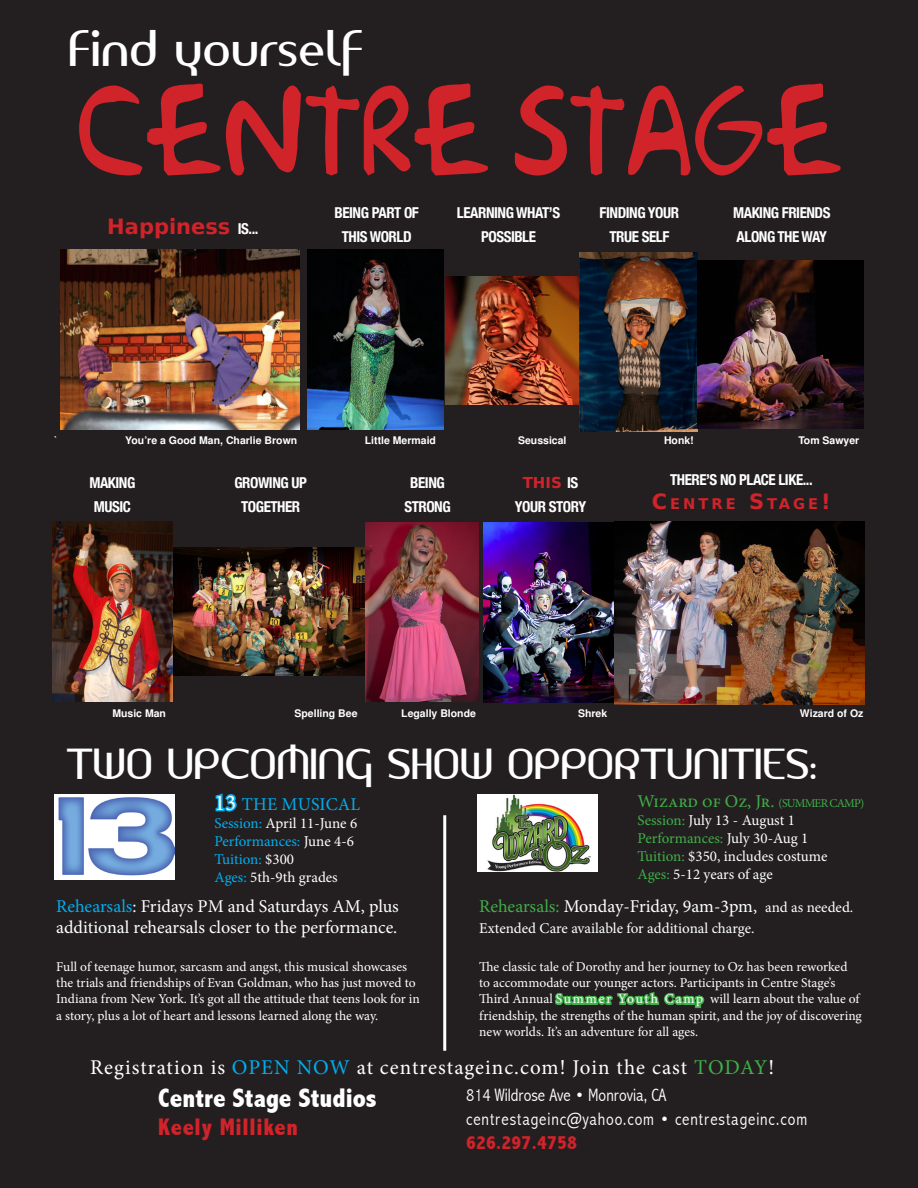
<style>
.page{position:relative;width:918px;height:1188px;background:#231f20}
.page>*{position:absolute;margin:0;border:0;box-sizing:border-box;transform-origin:0 0}
.t1{font:112.5px "Akbar Plain";letter-spacing:-.02em;color:#d1232a;scale:.87 1}
.t2{font:48px "Amerika Sans";color:#fff}
.t3{font:40.5px "Amerika Sans";color:#fff}
.t4{font:800 condensed 27px "Abadi";color:#fff}
.t5{font:800 condensed 24px "Abadi";letter-spacing:.03em;color:#d1232a}
.t6{font:21px "Minion Pro";letter-spacing:.045em;color:#fff}
.t7{font:700 21px "DejaVu LGC Sans";color:#d1232a}
.t8{font:800 condensed 19.5px "Abadi";color:#d1232a}
.t9{font:18px/21.6px "Minion Pro";letter-spacing:-.005em;color:#fff}
.t10{font:300 condensed 18px "Abadi";letter-spacing:.05em;color:#fff}
.t11{font:18px "Minion Pro";color:#40ae49}
.t12{font:300 condensed 18px "Abadi";color:#fff}
.t13{font:18px "Minion Pro";letter-spacing:.01em;color:#00aeef}
.t14{font:700 condensed 15px "Helvetica Neue";letter-spacing:-.03em;color:#fff}
.t15{font:15px "Minion Pro";color:#fff}
.t16{font:15px "Minion Pro";color:#00aeef}
.t17{font:15px "Minion Pro";color:#40ae49}
.t18{font:700 15px "DejaVu LGC Sans";color:#d1232a}
.t19{font:700 14.7px "DejaVu LGC Sans";letter-spacing:.2em;color:#d1232a}
.t20{font:13.5px/16.2px "Minion Pro";color:#fff}
.t21{font:700 10.5px "AHJ Sans";color:#fff}
.s1{font-family:"Helvetica Neue";font-stretch:condensed;font-size:15px;color:#fff}
.s2{font-family:"Helvetica Neue";font-stretch:condensed;color:#fff}
.s3{font-size:21px}
.s4{font-size:22.5px;color:#fff}
.s5{color:#00aeef}
.s6{color:#fff}
.s7{font-size:12px}
.s8{color:#40ae49}
.s9{font-size:15px}
</style>
<div class="page">
<img style="left:60px;top:249px;width:240px;height:180px">
<img style="left:308px;top:250px;width:136px;height:180px">
<img style="left:446px;top:277px;width:132px;height:127px">
<img style="left:580px;top:252px;width:118px;height:180px">
<img style="left:698px;top:260px;width:166px;height:169px">
<img style="left:174px;top:548px;width:192px;height:128px">
<img style="left:614px;top:522px;width:251px;height:183px">
<img style="left:53px;top:521px;width:120px;height:180px">
<img style="left:484px;top:522px;width:130px;height:181px">
<img style="left:366px;top:522px;width:113px;height:180px">
<hr style="left:443px;top:815px;width:3px;height:236px;background:#fff">
<img style="left:54px;top:794px;width:121px;height:85px">
<svg style="left:215px;top:793px;width:22px;height:19px"></svg>
<img style="left:477px;top:794px;width:121px;height:77px">
<svg style="left:554px;top:992px;width:151px;height:17px"></svg>
<p class="t2" style="left:68px;top:18px;width:296px">Find yourself</p>
<p class="t1" style="left:76px;top:41px;width:885px">CENTRE STAGE</p>
<p class="t7" style="left:107px;top:211px;width:153px">Happiness <span class="s1">IS...</span></p>
<p class="t14" style="left:335px;top:200px;width:86px">BEING PART OF</p>
<p class="t14" style="left:342px;top:224px;width:71px">THIS WORLD</p>
<p class="t14" style="left:457px;top:200px;width:105px">LEARNING WHAT’S</p>
<p class="t14" style="left:481px;top:224px;width:56px">POSSIBLE</p>
<p class="t14" style="left:600px;top:200px;width:81px">FINDING YOUR</p>
<p class="t14" style="left:609px;top:224px;width:62px">TRUE SELF</p>
<p class="t14" style="left:733px;top:200px;width:99px">MAKING FRIENDS</p>
<p class="t14" style="left:737px;top:224px;width:92px">ALONG THE WAY</p>
<p class="t21" style="left:54px;top:434px;width:5px">`</p>
<p class="t21" style="left:125px;top:434px;width:173px">You’re a Good Man, Charlie Brown</p>
<p class="t21" style="left:365px;top:434px;width:73px">Little Mermaid</p>
<p class="t21" style="left:518px;top:434px;width:50px">Seussical</p>
<p class="t21" style="left:664px;top:434px;width:31px">Honk!</p>
<p class="t21" style="left:798px;top:434px;width:63px">Tom Sawyer</p>
<p class="t14" style="left:89px;top:470px;width:48px">MAKING</p>
<p class="t14" style="left:94px;top:494px;width:39px">MUSIC</p>
<p class="t14" style="left:234px;top:470px;width:74px">GROWING UP</p>
<p class="t14" style="left:241px;top:494px;width:61px">TOGETHER</p>
<p class="t14" style="left:410px;top:470px;width:36px">BEING</p>
<p class="t14" style="left:404px;top:494px;width:48px">STRONG</p>
<p class="t18" style="left:523px;top:471px;width:57px">THIS <span class="s2">IS</span></p>
<p class="t14" style="left:515px;top:494px;width:73px">YOUR STORY</p>
<p class="t14" style="left:670px;top:467px;width:144px">THERE’S NO PLACE LIKE...</p>
<p class="t19" style="left:652px;top:492px;width:180px"><span class="s3">C</span>ENTRE <span class="s3">S</span>TAGE<span class="s3">!</span></p>
<p class="t21" style="left:112px;top:707px;width:55px">Music Man</p>
<p class="t21" style="left:294px;top:707px;width:65px">Spelling Bee</p>
<p class="t21" style="left:401px;top:707px;width:76px">Legally Blonde</p>
<p class="t21" style="left:578px;top:707px;width:31px">Shrek</p>
<p class="t21" style="left:800px;top:707px;width:65px">Wizard of Oz</p>
<p class="t3" style="left:66px;top:738px;width:752px">TWO UPCOMING SHOW OPPORTUNITIES:</p>
<p class="t13" style="left:215px;top:792px;width:147px"><span class="s4">13</span> THE MUSICAL</p>
<p class="t15" style="left:214px;top:813px;width:144px"><span class="s5">Session:</span> April 11-June 6</p>
<p class="t16" style="left:214px;top:831px;width:141px">Performances: <span class="s6">June 4-6</span></p>
<p class="t16" style="left:214px;top:849px;width:81px">Tuition: <span class="s6">$300</span></p>
<p class="t15" style="left:214px;top:867px;width:125px"><span class="s5">Ages:</span> 5th-9th grades</p>
<p class="t9" style="left:56px;top:895px;width:344px"><span class="s5">Rehearsals</span>: Fridays PM and Saturdays AM, plus additional rehearsals closer to the performance.</p>
<p class="t20" style="left:56px;top:959px;width:365px">Full of teenage humor, sarcasm and angst, this musical showcases the trials and friendships of Evan Goldman, who has just moved to Indiana from New York. It’s got all the attitude that teens look for in a story, plus a lot of heart and lessons learned along the way.</p>
<p class="t11" style="left:638px;top:789px;width:228px">Wizard of Oz, Jr. <span class="s7">(SUMMER CAMP)</span></p>
<p class="t15" style="left:638px;top:810px;width:159px"><span class="s8">Session:</span> July 13 - August 1</p>
<p class="t17" style="left:638px;top:828px;width:172px">Performances: <span class="s6">July 30-Aug 1</span></p>
<p class="t15" style="left:638px;top:846px;width:192px"><span class="s8">Tuition:</span> $350, includes costume</p>
<p class="t15" style="left:638px;top:864px;width:137px"><span class="s8">Ages:</span> 5-12 years of age</p>
<p class="t9" style="left:479px;top:895px;width:376px"><span class="s8">Rehearsals:</span> Monday-Friday, 9am-3pm, <span class="s9">and as needed.</span></p>
<p class="t15" style="left:479px;top:918px;width:277px">Extended Care available for additional charge.</p>
<p class="t20" style="left:479px;top:959px;width:384px">The classic tale of Dorothy and her journey to Oz has been reworked<br>to accommodate our younger actors. Participants in Centre Stage’s Third Annual Su m m e r Yout h C amp will learn about the value of friendship, the strengths of the human spirit, and the joy of discovering new worlds. It’s an adventure for all ages.</p>
<p class="t6" style="left:90px;top:1053px;width:686px">Registration is <span class="s5">OPEN NOW</span> at centrestageinc.com! Join the cast <span class="s8">TODAY</span>!</p>
<p class="t4" style="left:158px;top:1082px;width:220px">Centre Stage Studios</p>
<p class="t5" style="left:158px;top:1113px;width:141px">Keely Milliken</p>
<p class="t12" style="left:466px;top:1084px;width:202px">814 Wildrose Ave • Monrovia, CA</p>
<p class="t10" style="left:466px;top:1108px;width:343px">centrestageinc@yahoo.com • centrestageinc.com</p>
<p class="t8" style="left:466px;top:1131px;width:112px">626.297.4758</p>
</div>
